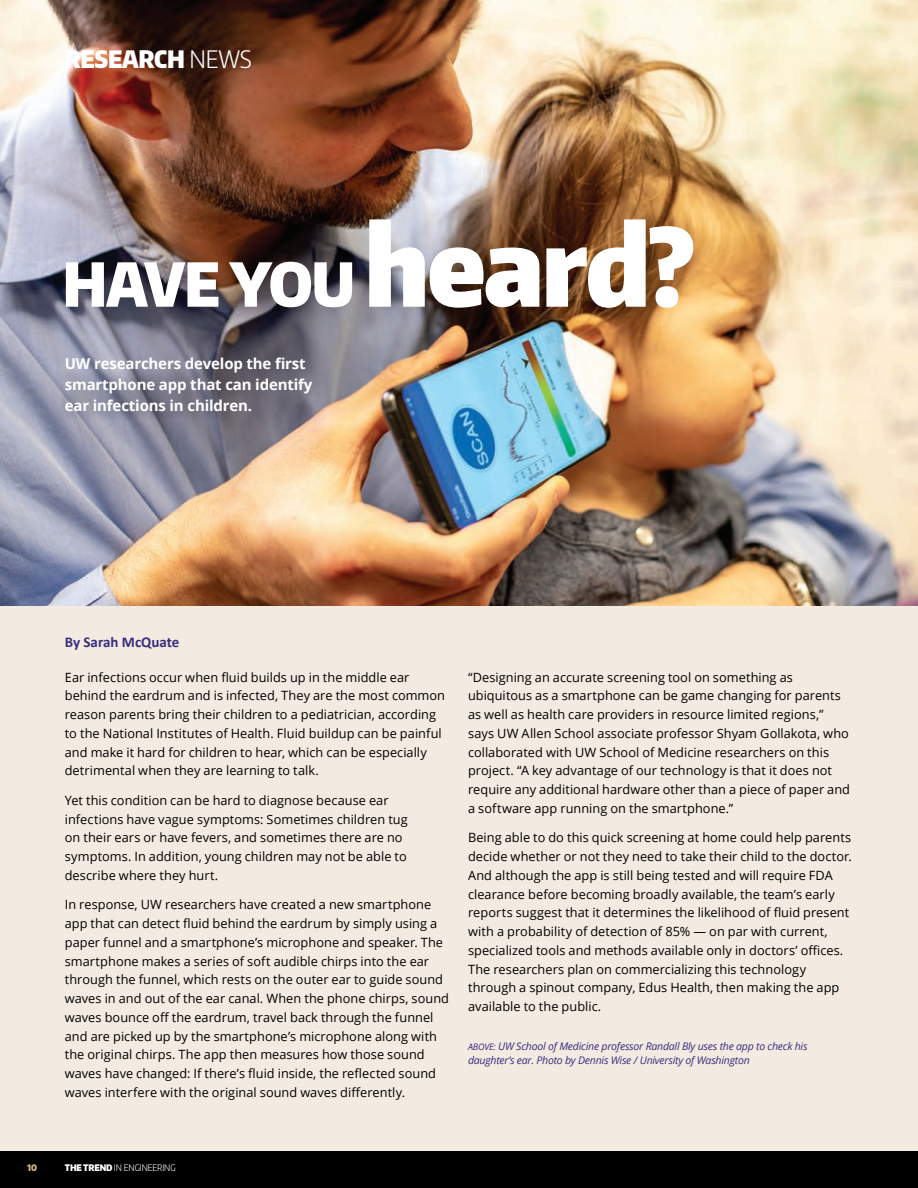
<style>
.page{position:relative;width:918px;height:1188px;background:#fff}
.page>*{position:absolute;margin:0;border:0;box-sizing:border-box;transform-origin:0 0}
.subhead_1{font:900 60px "Encode Sans Condensed";letter-spacing:-.02em;color:#fff}
.t1{font:900 24px "Encode Sans Condensed";letter-spacing:-.01em;color:#fff}
.Paragraph_Style_1{font:700 15px/21px "Open Sans";letter-spacing:-.01em;color:#fff}
.t2{font:700 15px "Calibri";color:#372e7e}
.t3{font:12.75px/18.8px "Open Sans";letter-spacing:.005em;color:#000}
.t4{font:italic 10.5px/14.2px "Open Sans";letter-spacing:-.02em;color:#372e7e}
.t5{font:300 9px "Encode Sans Condensed";letter-spacing:-.01em;color:#fff}
.t6{font:900 9px "Encode Sans Condensed";color:#cdb086}
.s1{font-weight:300}
.s2{font-size:108px}
.s3{font-size:9px}
.s4{font-weight:900}
</style>
<div class="page">
<div style="left:0;top:1151px;width:918px;height:37px;background:#000"></div>
<div style="left:0;top:605px;width:918px;height:545px;background:#f3ebe1"></div>
<img style="left:0;top:0;width:918px;height:606px">
<svg style="left:61px;top:372px;width:178px;height:48px"></svg>
<p class="t1" style="left:65px;top:43px;width:188px">RESEARCH <span class="s1">NEWS</span></p>
<p class="subhead_1" style="left:63px;top:245px;width:635px">HAVE YOU <span class="s2">heard?</span></p>
<p class="Paragraph_Style_1" style="left:65px;top:353px;width:249px">UW researchers develop the first smartphone app that can identify ear infections in children.</p>
<p class="t2" style="left:65px;top:632px;width:116px">By Sarah McQuate</p>
<p class="t3" style="left:65px;top:667px;width:382px">Ear infections occur when fluid builds up in the middle ear behind the eardrum and is infected, They are the most common reason parents bring their children to a pediatrician, according to the National Institutes of Health. Fluid buildup can be painful and make it hard for children to hear, which can be especially detrimental when they are learning to talk.</p>
<p class="t3" style="left:65px;top:791px;width:345px">Yet this condition can be hard to diagnose because ear infections have vague symptoms: Sometimes children tug on their ears or have fevers, and sometimes there are no symptoms. In addition, young children may not be able to describe where they hurt.</p>
<p class="t3" style="left:65px;top:895px;width:386px">In response, UW researchers have created a new smartphone app that can detect fluid behind the eardrum by simply using a paper funnel and a smartphone’s microphone and speaker. The smartphone makes a series of soft audible chirps into the ear through the funnel, which rests on the outer ear to guide sound waves in and out of the ear canal. When the phone chirps, sound waves bounce off the eardrum, travel back through the funnel and are picked up by the smartphone’s microphone along with the original chirps. The app then measures how those sound waves have changed: If there’s fluid inside, the reflected sound waves interfere with the original sound waves differently.</p>
<p class="t3" style="left:468px;top:667px;width:384px">“Designing an accurate screening tool on something as ubiquitous as a smartphone can be game changing for parents as well as health care providers in resource limited regions,” says UW Allen School associate professor Shyam Gollakota, who collaborated with UW School of Medicine researchers on this project. “A key advantage of our technology is that it does not require any additional hardware other than a piece of paper and a software app running on the smartphone.”</p>
<p class="t3" style="left:468px;top:828px;width:385px">Being able to do this quick screening at home could help parents decide whether or not they need to take their child to the doctor.<br>And although the app is still being tested and will require FDA clearance before becoming broadly available, the team’s early reports suggest that it determines the likelihood of fluid present with a probability of detection of 85% — on par with current, specialized tools and methods available only in doctors’ offices.<br>The researchers plan on commercializing this technology through a spinout company, Edus Health, then making the app available to the public.</p>
<p class="t4" style="left:468px;top:1038px;width:341px"><span class="s3">ABOVE:</span> UW School of Medicine professor Randall Bly uses the app to check his daughter’s ear. Photo by Dennis Wise / University of Washington</p>
<p class="t6" style="left:27px;top:1162px;width:11px">10</p>
<p class="t5" style="left:65px;top:1162px;width:112px"><span class="s4">THE TREND</span> IN ENGINEERING</p>
</div>
